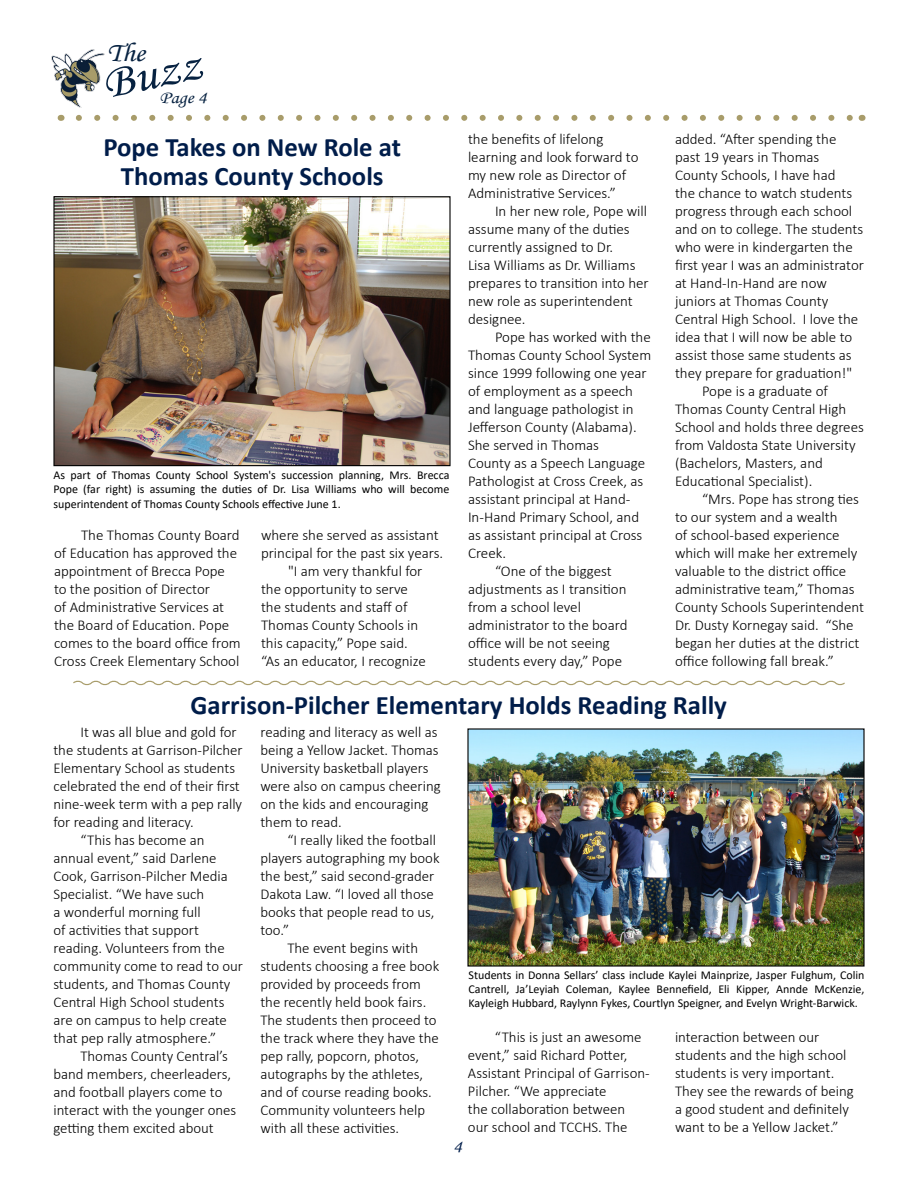
<style>
.page{position:relative;width:918px;height:1188px;background:#fff}
.page>*{position:absolute;margin:0;border:0;box-sizing:border-box;transform-origin:0 0}
.t1{font:46.5px "Monotype Corsiva";color:#072241;scale:1.11 1}
.t2{font:27px "Monotype Corsiva";color:#072241;scale:1.11 1}
.t3{font:700 26.7px/28.5px "Calibri";color:#001d4a;text-align:center}
.t4{font:18px "Monotype Corsiva";color:#072241;scale:1.11 1}
.t5{font:18px "Monotype Corsiva";color:#001d4a;scale:1.11 1}
.t6{font:300 15px/18px "Calibri";color:#000}
.t7{font:12px/14.4px "Calibri";color:#000;text-align:justify}
</style>
<div class="page">
<svg style="left:79px;top:115px;width:773px;height:6px"></svg>
<img style="left:51px;top:50px;width:54px;height:58px">
<img style="left:55px;top:198px;width:394px;height:266px">
<div style="left:53px;top:196px;width:398px;height:270px;border:1px solid #000"></div>
<svg style="left:73px;top:680px;width:772px;height:6px"></svg>
<img style="left:469px;top:730px;width:394px;height:235px">
<div style="left:467px;top:728px;width:398px;height:239px;border:1px solid #000"></div>
<h2 class="t2" style="left:107px;top:36px;width:36px">The</h2>
<h1 class="t1" style="left:97px;top:57px;width:92px;rotate:-12deg">Buzz</h1>
<p class="t4" style="left:160px;top:87px;width:44px">Page 4</p>
<h3 class="t3" style="left:103px;top:133px;width:299px">Pope Takes on New Role at<br>Thomas County Schools</h3>
<p class="t7" style="left:53px;top:468px;width:398px">As part of Thomas County School System's succession planning, Mrs. Brecca Pope (far right) is assuming the duties of Dr. Lisa Williams who will become superintendent of Thomas County Schools effective June 1.</p>
<p class="t6" style="left:54px;top:526px;width:188px;text-indent:27px">The Thomas County Board of Education has approved the appointment of Brecca Pope to the position of Director<br>of Administrative Services at the Board of Education. Pope comes to the board office from<br>Cross Creek Elementary School</p>
<p class="t6" style="left:261px;top:526px;width:179px">where she served as assistant</p>
<p class="t6" style="left:261px;top:544px;width:184px">principal for the past six years.</p>
<p class="t6" style="left:288px;top:562px;width:136px">"I am very thankful for</p>
<p class="t6" style="left:261px;top:580px;width:149px">the opportunity to serve</p>
<p class="t6" style="left:261px;top:598px;width:148px">the students and staff of</p>
<p class="t6" style="left:261px;top:616px;width:159px">Thomas County Schools in</p>
<p class="t6" style="left:261px;top:634px;width:148px">this capacity,” Pope said.</p>
<p class="t6" style="left:261px;top:652px;width:166px">“As an educator, I recognize</p>
<p class="t6" style="left:468px;top:130px;width:172px">the benefits of lifelong learning and look forward to my new role as Director of<br>Administrative Services.”</p>
<p class="t6" style="left:468px;top:202px;width:182px;text-indent:27px">In her new role, Pope will assume many of the duties currently assigned to Dr.<br>Lisa Williams as Dr. Williams prepares to transition into her new role as superintendent designee.</p>
<p class="t6" style="left:495px;top:328px;width:157px">Pope has worked with the</p>
<p class="t6" style="left:468px;top:346px;width:185px">Thomas County School System</p>
<p class="t6" style="left:468px;top:364px;width:180px">since 1999 following one year</p>
<p class="t6" style="left:468px;top:382px;width:167px">of employment as a speech</p>
<p class="t6" style="left:468px;top:400px;width:167px">and language pathologist in</p>
<p class="t6" style="left:468px;top:418px;width:170px">Jefferson County (Alabama).</p>
<p class="t6" style="left:468px;top:436px;width:133px">She served in Thomas</p>
<p class="t6" style="left:468px;top:454px;width:179px">County as a Speech Language</p>
<p class="t6" style="left:468px;top:472px;width:177px">Pathologist at Cross Creek, as</p>
<p class="t6" style="left:468px;top:490px;width:164px">assistant principal at Hand-</p>
<p class="t6" style="left:468px;top:508px;width:173px">In-Hand Primary School, and</p>
<p class="t6" style="left:468px;top:526px;width:176px">as assistant principal at Cross</p>
<p class="t6" style="left:468px;top:544px;width:40px">Creek.</p>
<p class="t6" style="left:495px;top:562px;width:118px">“One of the biggest</p>
<p class="t6" style="left:468px;top:580px;width:160px">adjustments as I transition</p>
<p class="t6" style="left:468px;top:598px;width:115px">from a school level</p>
<p class="t6" style="left:468px;top:616px;width:161px">administrator to the board</p>
<p class="t6" style="left:468px;top:634px;width:143px">office will be not seeing</p>
<p class="t6" style="left:468px;top:652px;width:156px">students every day,” Pope</p>
<p class="t6" style="left:675px;top:130px;width:163px">added. “After spending the</p>
<p class="t6" style="left:675px;top:148px;width:146px">past 19 years in Thomas</p>
<p class="t6" style="left:675px;top:166px;width:162px">County Schools, I have had</p>
<p class="t6" style="left:675px;top:184px;width:179px">the chance to watch students</p>
<p class="t6" style="left:675px;top:202px;width:179px">progress through each school</p>
<p class="t6" style="left:675px;top:220px;width:190px">and on to college. The students</p>
<p class="t6" style="left:675px;top:238px;width:179px">who were in kindergarten the</p>
<p class="t6" style="left:675px;top:256px;width:191px">first year I was an administrator</p>
<p class="t6" style="left:675px;top:274px;width:153px">at Hand-In-Hand are now</p>
<p class="t6" style="left:675px;top:292px;width:155px">juniors at Thomas County</p>
<p class="t6" style="left:675px;top:310px;width:185px">Central High School. I love the</p>
<p class="t6" style="left:675px;top:328px;width:179px">idea that I will now be able to</p>
<p class="t6" style="left:675px;top:346px;width:178px">assist those same students as</p>
<p class="t6" style="left:675px;top:364px;width:179px">they prepare for graduation!"</p>
<p class="t6" style="left:702px;top:382px;width:128px">Pope is a graduate of</p>
<p class="t6" style="left:675px;top:400px;width:173px">Thomas County Central High</p>
<p class="t6" style="left:675px;top:418px;width:190px">School and holds three degrees</p>
<p class="t6" style="left:675px;top:436px;width:182px">from Valdosta State University</p>
<p class="t6" style="left:675px;top:454px;width:149px">(Bachelors, Masters, and</p>
<p class="t6" style="left:675px;top:472px;width:139px">Educational Specialist).</p>
<p class="t6" style="left:702px;top:490px;width:159px">“Mrs. Pope has strong ties</p>
<p class="t6" style="left:675px;top:508px;width:164px">to our system and a wealth</p>
<p class="t6" style="left:675px;top:526px;width:166px">of school-based experience</p>
<p class="t6" style="left:675px;top:544px;width:184px">which will make her extremely</p>
<p class="t6" style="left:675px;top:562px;width:173px">valuable to the district office</p>
<p class="t6" style="left:675px;top:580px;width:181px">administrative team,” Thomas</p>
<p class="t6" style="left:675px;top:598px;width:191px">County Schools Superintendent</p>
<p class="t6" style="left:675px;top:616px;width:180px">Dr. Dusty Kornegay said. “She</p>
<p class="t6" style="left:675px;top:634px;width:186px">began her duties at the district</p>
<p class="t6" style="left:675px;top:652px;width:160px">office following fall break.”</p>
<h3 class="t3" style="left:191px;top:691px;width:538px">Garrison-Pilcher Elementary Holds Reading Rally</h3>
<p class="t6" style="left:80px;top:723px;width:158px">It was all blue and gold for</p>
<p class="t6" style="left:53px;top:741px;width:191px">the students at Garrison-Pilcher</p>
<p class="t6" style="left:53px;top:759px;width:183px">Elementary School as students</p>
<p class="t6" style="left:53px;top:777px;width:188px">celebrated the end of their first</p>
<p class="t6" style="left:53px;top:795px;width:190px">nine-week term with a pep rally</p>
<p class="t6" style="left:53px;top:813px;width:142px">for reading and literacy.</p>
<p class="t6" style="left:80px;top:831px;width:126px">“This has become an</p>
<p class="t6" style="left:53px;top:849px;width:165px">annual event,” said Darlene</p>
<p class="t6" style="left:53px;top:867px;width:176px">Cook, Garrison-Pilcher Media</p>
<p class="t6" style="left:53px;top:885px;width:152px">Specialist. “We have such</p>
<p class="t6" style="left:53px;top:903px;width:149px">a wonderful morning full</p>
<p class="t6" style="left:53px;top:921px;width:147px">of activities that support</p>
<p class="t6" style="left:53px;top:939px;width:173px">reading. Volunteers from the</p>
<p class="t6" style="left:53px;top:957px;width:191px">community come to read to our</p>
<p class="t6" style="left:53px;top:975px;width:179px">students, and Thomas County</p>
<p class="t6" style="left:53px;top:993px;width:172px">Central High School students</p>
<p class="t6" style="left:53px;top:1011px;width:175px">are on campus to help create</p>
<p class="t6" style="left:53px;top:1029px;width:164px">that pep rally atmosphere.”</p>
<p class="t6" style="left:80px;top:1047px;width:149px">Thomas County Central’s</p>
<p class="t6" style="left:53px;top:1065px;width:179px">band members, cheerleaders,</p>
<p class="t6" style="left:53px;top:1083px;width:171px">and football players come to</p>
<p class="t6" style="left:53px;top:1101px;width:184px">interact with the younger ones</p>
<p class="t6" style="left:53px;top:1119px;width:162px">getting them excited about</p>
<p class="t6" style="left:260px;top:723px;width:182px">reading and literacy as well as being a Yellow Jacket. Thomas<br>University basketball players were also on campus cheering on the kids and encouraging them to read.</p>
<p class="t6" style="left:260px;top:831px;width:181px;text-indent:27px">“I really liked the football players autographing my book the best,” said second-grader<br>Dakota Law. “I loved all those books that people read to us, too.”</p>
<p class="t6" style="left:260px;top:939px;width:180px;text-indent:27px">The event begins with students choosing a free book provided by proceeds from the recently held book fairs.<br>The students then proceed to the track where they have the pep rally, popcorn, photos, autographs by the athletes, and of course reading books.<br>Community volunteers help with all these activities.</p>
<p class="t7" style="left:469px;top:967px;width:398px">Students in Donna Sellars’ class include Kaylei Mainprize, Jasper Fulghum, Colin Cantrell, Ja’Leyiah Coleman, Kaylee Bennefield, Eli Kipper, Annde McKenzie, Kayleigh Hubbard, Raylynn Fykes, Courtlyn Speigner, and Evelyn Wright-Barwick.</p>
<p class="t6" style="left:468px;top:1028px;width:183px;text-indent:27px">“This is just an awesome event,” said Richard Potter,<br>Assistant Principal of Garrison-<br>Pilcher. “We appreciate<br>the collaboration between<br>our school and TCCHS. The</p>
<p class="t5" style="left:453px;top:1136px;width:9px">4</p>
<p class="t6" style="left:675px;top:1028px;width:180px">interaction between our students and the high school students is very important.<br>They see the rewards of being a good student and definitely want to be a Yellow Jacket.”</p>
</div>
